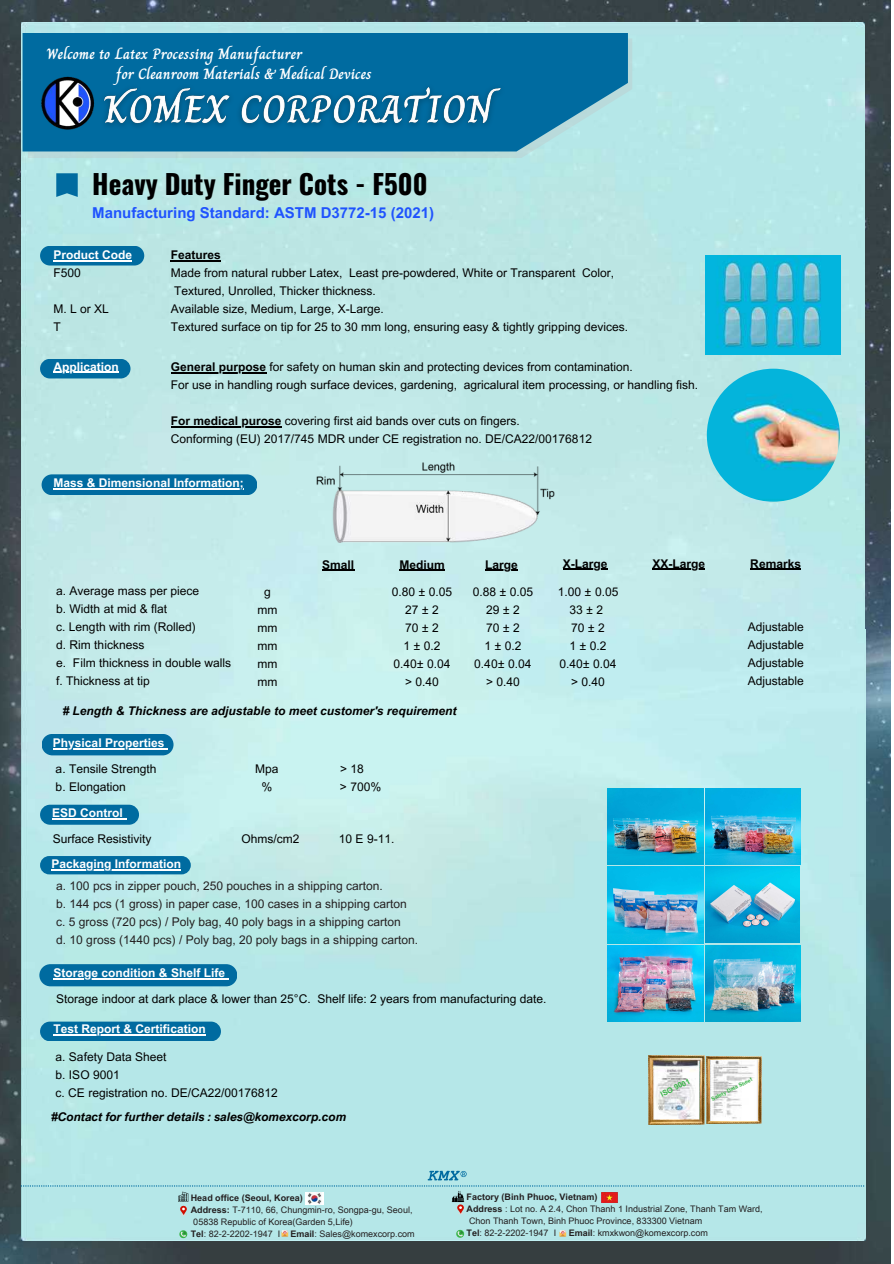
<style>
.page{position:relative;width:894px;height:1264px;background:#fff}
.page>*{position:absolute;margin:0;border:0;box-sizing:border-box;transform-origin:0 0}
.t1{font:700 27px "Oswald";color:#000}
.t2{font:700 15px "Charm";color:#fff}
.t3{font:700 15px "Arial MT Pro";color:#1f53fe}
.t4{font:12px/18px "Arial MT Pro";color:#000}
.t5{font:12px/18px "Arial MT Pro";color:#231f20}
.t6{font:700 12px/18px "Arial MT Pro";color:#fff}
.t7{font:italic 700 12px "Arial MT Pro";color:#000}
.t8{font:italic 700 12px "Arial Nova";color:#000}
.t9{font:700 12px "Arial MT Pro";color:#000}
.t10{font:9px "Arial Unicode MS";color:#231f20}
.t11{font:700 9px "Arial Unicode MS";color:#231f20}
.t12{font:700 7.65px "Arial MT Pro";color:#3ab449}
.t13{font:700 5.4px "Arial MT Pro";color:#3ab449}
.s1{font-weight:400;color:#000}
.s2{font-weight:700}
</style>
<div class="page">
<img style="left:0;top:0;width:890px;height:1263px">
<img style="left:22px;top:23px;width:842px;height:606px">
<img style="left:22px;top:629px;width:842px;height:611px">
<svg style="left:56px;top:173px;width:22px;height:24px"></svg>
<svg style="left:40px;top:246px;width:104px;height:19px"></svg>
<div style="left:40px;top:359px;width:90px;height:19px;background:#006ba0;border-radius:10px"></div>
<div style="left:42px;top:474px;width:215px;height:21px;background:#006ba0;border-radius:10px"></div>
<div style="left:40px;top:804px;width:99px;height:20px;background:#006ba0;border-radius:10px"></div>
<div style="left:40px;top:856px;width:151px;height:18px;background:#006ba0;border-radius:9px"></div>
<div style="left:39px;top:964px;width:198px;height:22px;background:#006ba0;border-radius:11px"></div>
<div style="left:40px;top:1021px;width:181px;height:20px;background:#006ba0;border-radius:10px"></div>
<img style="left:705px;top:256px;width:135px;height:99px">
<hr style="left:322px;top:569px;width:32px;height:1px;background:#000">
<hr style="left:399px;top:569px;width:45px;height:1px;background:#000">
<hr style="left:485px;top:569px;width:32px;height:1px;background:#000">
<hr style="left:562px;top:568px;width:45px;height:1px;background:#000">
<img style="left:706px;top:1056px;width:55px;height:67px">
<img style="left:710px;top:1060px;width:47px;height:60px">
<img style="left:648px;top:1055px;width:56px;height:69px">
<svg style="left:28px;top:38px;width:604px;height:120px;fill:#b9dbdb"></svg>
<svg style="left:23px;top:33px;width:604px;height:118px;fill:#006ba0"></svg>
<img style="left:39px;top:76px;width:55px;height:55px">
<img style="left:93px;top:77px;width:418px;height:63px">
<img style="left:706px;top:368px;width:133px;height:133px;border-radius:50%">
<hr style="left:171px;top:372px;width:95px;height:1px;background:#000">
<hr style="left:171px;top:426px;width:110px;height:1px;background:#000">
<hr style="left:54px;top:260px;width:78px;height:1px;background:#fff">
<hr style="left:171px;top:260px;width:50px;height:1px;background:#000">
<hr style="left:54px;top:372px;width:65px;height:1px;background:#fff">
<hr style="left:54px;top:488px;width:190px;height:1px;background:#fff">
<hr style="left:652px;top:568px;width:53px;height:1px;background:#000">
<hr style="left:750px;top:568px;width:50px;height:1px;background:#000">
<svg style="left:42px;top:734px;width:131px;height:21px"></svg>
<hr style="left:52px;top:818px;width:71px;height:1px;background:#fff">
<hr style="left:52px;top:869px;width:129px;height:1px;background:#fff">
<hr style="left:54px;top:978px;width:171px;height:1px;background:#fff">
<hr style="left:54px;top:1034px;width:152px;height:1px;background:#fff">
<img style="left:607px;top:945px;width:96px;height:76px">
<img style="left:705px;top:788px;width:94px;height:76px">
<img style="left:607px;top:788px;width:96px;height:76px">
<img style="left:607px;top:866px;width:96px;height:77px">
<img style="left:705px;top:866px;width:94px;height:76px">
<img style="left:705px;top:945px;width:95px;height:76px">
<img style="left:316px;top:461px;width:238px;height:81px">
<svg style="left:559px;top:1229px;width:7px;height:7px"></svg>
<svg style="left:179px;top:1230px;width:8px;height:8px"></svg>
<div style="left:21px;top:1170px;width:842px;height:45px;background:#b5e7e8"></div>
<svg style="left:456px;top:1229px;width:8px;height:8px"></svg>
<svg style="left:281px;top:1229px;width:7px;height:7px"></svg>
<p class="t2" style="left:46px;top:42px;width:257px">Welcome to Latex Processing Manufacturer</p>
<p class="t2" style="left:116px;top:63px;width:257px">for Cleanroom Materials &amp; Medical Devices</p>
<h6 class="t1" style="left:92px;top:163px;width:337px">Heavy Duty Finger Cots - F500</h6>
<h6 class="t3" style="left:92px;top:207px;width:343px">Manufacturing Standard: ASTM D3772-15 (2021)</h6>
<h6 class="t6" style="left:54px;top:247px;width:80px">Product Code<br><span class="s1">F500</span></h6>
<h6 class="t4" style="left:54px;top:301px;width:57px">M. L or XL<br>T</h6>
<h6 class="t4" style="left:171px;top:247px;width:458px"><span class="s2">Features<br></span>Made from natural rubber Latex, Least pre-powdered, White or Transparent Color, Textured, Unrolled, Thicker thickness.<br>Available size, Medium, Large, X-Large.<br>Textured surface on tip for 25 to 30 mm long, ensuring easy &amp; tightly gripping devices.</h6>
<h5 class="t6" style="left:54px;top:359px;width:67px">Application</h5>
<h5 class="t4" style="left:171px;top:359px;width:528px"><span class="s2">General purpose</span> for safety on human skin and protecting devices from contamination.<br>For use in handling rough surface devices, gardening, agricalural item processing, or handling fish.</h5>
<h5 class="t4" style="left:171px;top:413px;width:422px"><span class="s2">For medical purose</span> covering first aid bands over cuts on fingers.<br>Conforming (EU) 2017/745 MDR under CE registration no. DE/CA22/00176812</h5>
<h5 class="t6" style="left:54px;top:475px;width:192px">Mass &amp; Dimensional Information;</h5>
<h6 class="t9" style="left:322px;top:560px;width:34px">Small</h6>
<h6 class="t9" style="left:399px;top:560px;width:47px">Medium</h6>
<h6 class="t9" style="left:485px;top:560px;width:34px">Large</h6>
<h5 class="t9" style="left:562px;top:559px;width:46px">X-Large</h5>
<h6 class="t4" style="left:56px;top:583px;width:176px">a. Average mass per piece<br>b. Width at mid &amp; flat<br>c. Length with rim (Rolled)<br>d. Rim thickness<br>e. Film thickness in double walls f. Thickness at tip</h6>
<h5 class="t4" style="left:257px;top:584px;width:21px;text-align:center">g mm mm mm mm mm</h5>
<h6 class="t4" style="left:392px;top:584px;width:62px;text-align:center">0.80 ± 0.05<br>27±2<br>70±2<br>1 ± 0.2<br>0.40± 0.04 &gt; 0.40</h6>
<h6 class="t4" style="left:472px;top:584px;width:62px;text-align:center">0.88 ± 0.05<br>29±2<br>70±2<br>1 ± 0.2<br>0.40± 0.04 &gt; 0.40</h6>
<h4 class="t4" style="left:557px;top:584px;width:62px;text-align:center">1.00 ± 0.05<br>33±2<br>70±2<br>1 ± 0.2<br>0.40± 0.04 &gt; 0.40</h4>
<h5 class="t7" style="left:62px;top:706px;width:395px"># Length &amp; Thickness are adjustable to meet customer's requirement</h5>
<h6 class="t6" style="left:53px;top:735px;width:113px">Physical Properties</h6>
<h5 class="t4" style="left:56px;top:761px;width:102px">a. Tensile Strength b. Elongation</h5>
<h6 class="t4" style="left:255px;top:761px;width:25px;text-align:center">Mpa %</h6>
<h5 class="t4" style="left:340px;top:761px;width:43px">&gt; 18<br>&gt; 700%</h5>
<p class="t6" style="left:52px;top:805px;width:72px">ESD Control</p>
<p class="t4" style="left:241px;top:831px;width:60px">Ohms/cm2</p>
<p class="t4" style="left:339px;top:831px;width:57px">10 E 9-11.</p>
<h6 class="t6" style="left:52px;top:856px;width:131px">Packaging Information</h6>
<h5 class="t4" style="left:53px;top:831px;width:100px">Surface Resistivity</h5>
<h5 class="t5" style="left:56px;top:878px;width:363px">a. 100 pcs in zipper pouch, 250 pouches in a shipping carton.<br>b. 144 pcs (1 gross) in paper case, 100 cases in a shipping carton c. 5 gross (720 pcs) / Poly bag, 40 poly bags in a shipping carton<br>d. 10 gross (1440 pcs) / Poly bag, 20 poly bags in a shipping carton.</h5>
<h5 class="t6" style="left:54px;top:965px;width:173px">Storage condition &amp; Shelf Life</h5>
<h5 class="t4" style="left:56px;top:991px;width:491px">Storage indoor at dark place &amp; lower than 25°C. Shelf life: 2 years from manufacturing date.</h5>
<p class="t6" style="left:54px;top:1021px;width:154px">Test Report &amp; Certification</p>
<p class="t4" style="left:56px;top:1049px;width:224px">a. Safety Data Sheet<br>b. ISO 9001<br>c. CE registration no. DE/CA22/00176812</p>
<h5 class="t8" style="left:52px;top:1109px;width:296px">#Contact for further details : sales@komexcorp.com</h5>
<h6 class="t9" style="left:652px;top:559px;width:54px">XX-Large</h6>
<h6 class="t9" style="left:750px;top:559px;width:52px">Remarks</h6>
<p class="t4" style="left:747px;top:619px;width:58px;text-align:justify">Adjustable Adjustable Adjustable Adjustable</p>
<h6 class="t12" style="left:659px;top:1092px;width:34px;rotate:-27deg">ISO 9001</h6>
<h6 class="t13" style="left:710px;top:1097px;width:46px;rotate:-27deg">Safety Data Sheet</h6>
<p class="t11" style="left:191px;top:1191px;width:113px">Head office (Seoul, Korea)</p>
<p class="t10" style="left:191px;top:1203px;width:223px"><span class="s2">Address:</span> T-7110, 66, Chungmin-ro, Songpa-gu, Seoul,</p>
<p class="t10" style="left:193px;top:1215px;width:161px">05838 Republic of Korea(Garden 5,Life)</p>
<p class="t10" style="left:191px;top:1227px;width:225px"><span class="s2">Tel</span>: 82-2-2202-1947 I <span class="s2">Email</span>: Sales@komexcorp.com</p>
<p class="t11" style="left:466px;top:1190px;width:132px">Factory (Binh Phuoc, Vietnam)</p>
<p class="t10" style="left:466px;top:1202px;width:297px"><span class="s2">Address</span> : Lot no. A 2.4, Chon Thanh 1 Industrial Zone, Thanh Tam Ward,</p>
<p class="t10" style="left:469px;top:1214px;width:234px">Chon Thanh Town, Binh Phuoc Province, 833300 Vietnam</p>
<p class="t10" style="left:466px;top:1226px;width:91px"><span class="s2">Tel</span>: 82-2-2202-1947 I</p>
<p class="t10" style="left:568px;top:1226px;width:141px"><span class="s2">Email</span>: kmxkwon@komexcorp.com</p>
</div>
